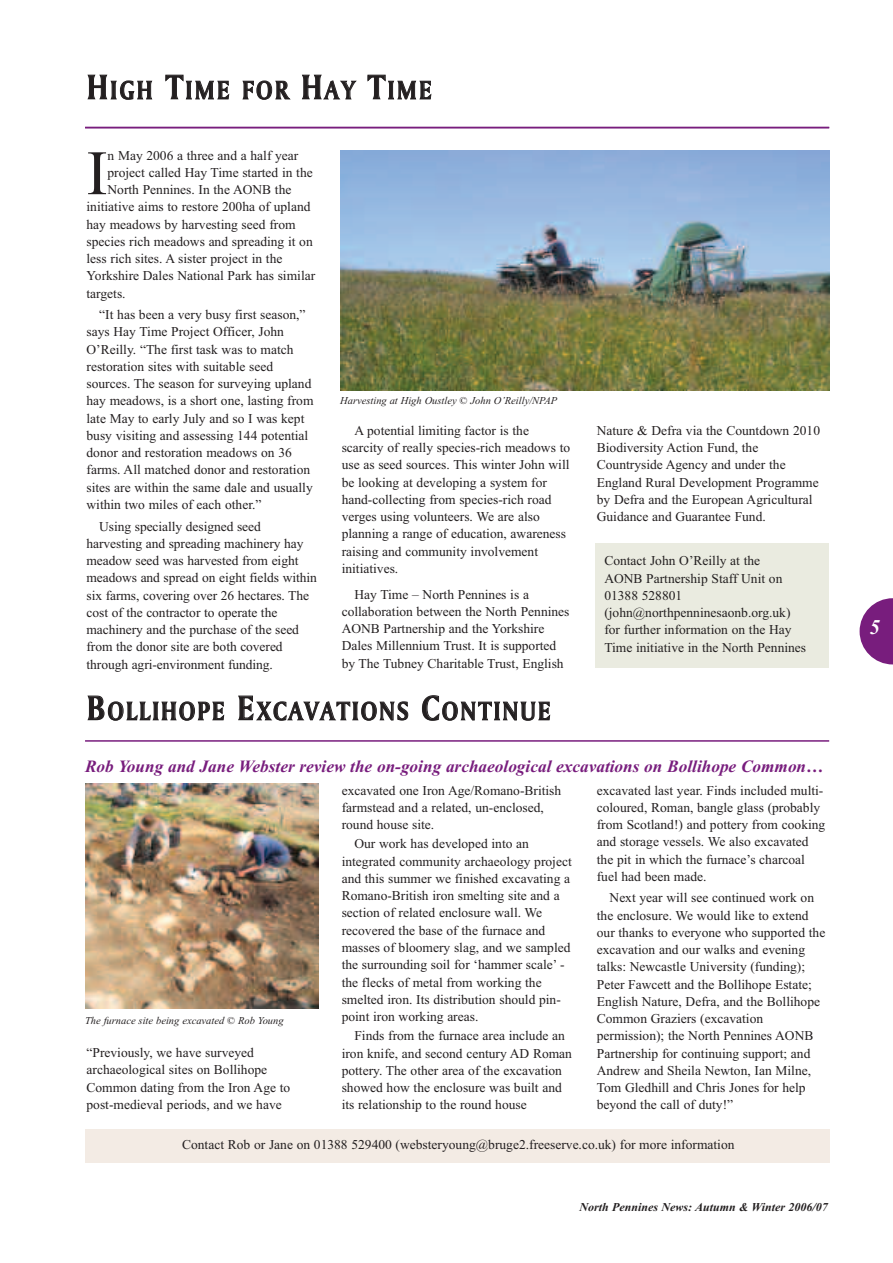
<style>
.page{position:relative;width:893px;height:1263px;background:#fff}
.page>*{position:absolute;margin:0;border:0;box-sizing:border-box;transform-origin:0 0}
.t1{font:63.3px "Times New Roman";color:#231f20}
.t2{font:27px "Amerigo BT Bold A";letter-spacing:.09em;color:#231f20;scale:.9 1}
.t3{font:27px "Amerigo BT Bold A";letter-spacing:.11em;color:#231f20;scale:.9 1}
.t4{font:italic 700 21px "Times New Roman";color:#fff}
.t5{font:italic 700 17.25px "Times New Roman";color:#781d7d}
.t6{font:13.5px/17.2px "Times New Roman";color:#231f20}
.t7{font:italic 700 12px "Times New Roman";color:#231f20}
.t8{font:italic 10.5px "Times New Roman";color:#231f20}
.s1{font-size:36px}
</style>
<div class="page">
<div style="left:85px;top:1129px;width:744px;height:34px;background:#f3ebe4"></div>
<svg style="left:860px;top:598px;width:33px;height:66px"></svg>
<hr style="left:85px;top:127px;width:744px;height:1px;background:#781d7d">
<hr style="left:85px;top:740px;width:744px;height:2px;background:#781d7d">
<img style="left:85px;top:784px;width:234px;height:225px">
<img style="left:340px;top:150px;width:489px;height:240px">
<div style="left:595px;top:543px;width:234px;height:125px;background:#eaebe0"></div>
<p class="t3" style="left:87px;top:74px;width:384px"><span class="s1">H</span>IGH <span class="s1">T</span>IME FOR <span class="s1">H</span>AY <span class="s1">T</span>IME</p>
<p class="t1" style="left:87px;top:135px;width:23px">I</p>
<p class="t6" style="left:108px;top:146px;width:192px">n May 2006 a three and a half year</p>
<p class="t6" style="left:108px;top:164px;width:207px">project called Hay Time started in the</p>
<p class="t6" style="left:108px;top:181px;width:185px">North Pennines. In the AONB the</p>
<p class="t6" style="left:87px;top:198px;width:226px">initiative aims to restore 200ha of upland</p>
<p class="t6" style="left:87px;top:215px;width:211px">hay meadows by harvesting seed from</p>
<p class="t6" style="left:87px;top:233px;width:228px">species rich meadows and spreading it on</p>
<p class="t6" style="left:87px;top:250px;width:197px">less rich sites. A sister project in the</p>
<p class="t6" style="left:87px;top:267px;width:230px">Yorkshire Dales National Park has similar</p>
<p class="t6" style="left:87px;top:284px;width:41px">targets.</p>
<p class="t6" style="left:87px;top:306px;width:228px;text-indent:13px">“It has been a very busy first season,” says Hay Time Project Officer, John O’Reilly. “The first task was to match restoration sites with suitable seed sources. The season for surveying upland hay meadows, is a short one, lasting from late May to early July and so I was kept busy visiting and assessing 144 potential donor and restoration meadows on 36 farms. All matched donor and restoration sites are within the same dale and usually within two miles of each other.”</p>
<p class="t6" style="left:87px;top:517px;width:232px;text-indent:13px">Using specially designed seed harvesting and spreading machinery hay meadow seed was harvested from eight meadows and spread on eight fields within six farms, covering over 26 hectares. The cost of the contractor to operate the machinery and the purchase of the seed from the donor site are both covered through agri-environment funding.</p>
<p class="t8" style="left:340px;top:394px;width:218px">Harvesting at High Oustley © John O’Reilly/NPAP</p>
<p class="t6" style="left:342px;top:421px;width:230px;text-indent:13px">A potential limiting factor is the scarcity of really species-rich meadows to use as seed sources. This winter John will be looking at developing a system for hand-collecting from species-rich road verges using volunteers. We are also planning a range of education, awareness raising and community involvement initiatives.</p>
<p class="t6" style="left:342px;top:585px;width:229px;text-indent:13px">Hay Time – North Pennines is a collaboration between the North Pennines AONB Partnership and the Yorkshire Dales Millennium Trust. It is supported by The Tubney Charitable Trust, English</p>
<p class="t2" style="left:87px;top:695px;width:516px"><span class="s1">B</span>OLLIHOPE <span class="s1">E</span>XCAVATIONS <span class="s1">C</span>ONTINUE</p>
<p class="t6" style="left:597px;top:421px;width:225px">Nature &amp; Defra via the Countdown 2010<br>Biodiversity Action Fund, the Countryside Agency and under the England Rural Development Programme by Defra and the European Agricultural Guidance and Guarantee Fund.</p>
<p class="t6" style="left:604px;top:552px;width:203px">Contact John O’Reilly at the<br>AONB Partnership Staff Unit on<br>01388 528801 (john@northpenninesaonb.org.uk) for further information on the Hay<br>Time initiative in the North Pennines</p>
<p class="t5" style="left:85px;top:755px;width:740px">Rob Young and Jane Webster review the on-going archaeological excavations on Bollihope Common…</p>
<p class="t8" style="left:85px;top:1014px;width:200px">The furnace site being excavated © Rob Young</p>
<p class="t6" style="left:87px;top:1044px;width:205px">“Previously, we have surveyed archaeological sites on Bollihope Common dating from the Iron Age to post-medieval periods, and we have</p>
<p class="t6" style="left:342px;top:781px;width:221px">excavated one Iron Age/Romano-British farmstead and a related, un-enclosed, round house site.</p>
<p class="t6" style="left:342px;top:835px;width:232px;text-indent:13px">Our work has developed into an integrated community archaeology project and this summer we finished excavating a Romano-British iron smelting site and a section of related enclosure wall. We recovered the base of the furnace and masses of bloomery slag, and we sampled the surrounding soil for ‘hammer scale’ - the flecks of metal from working the smelted iron. Its distribution should pin&shy;point iron working areas.</p>
<p class="t6" style="left:342px;top:1027px;width:232px;text-indent:13px">Finds from the furnace area include an iron knife, and second century AD Roman pottery. The other area of the excavation showed how the enclosure was built and its relationship to the round house</p>
<p class="t6" style="left:597px;top:781px;width:230px">excavated last year. Finds included multi&shy;coloured, Roman, bangle glass (probably from Scotland!) and pottery from cooking and storage vessels. We also excavated the pit in which the furnace’s charcoal fuel had been made.</p>
<p class="t6" style="left:597px;top:889px;width:230px;text-indent:13px">Next year will see continued work on the enclosure. We would like to extend our thanks to everyone who supported the excavation and our walks and evening talks: Newcastle University (funding); Peter Fawcett and the Bollihope Estate; English Nature, Defra, and the Bollihope Common Graziers (excavation permission); the North Pennines AONB Partnership for continuing support; and Andrew and Sheila Newton, Ian Milne, Tom Gledhill and Chris Jones for help beyond the call of duty!”</p>
<p class="t6" style="left:182px;top:1136px;width:554px">Contact Rob or Jane on 01388 529400 (websteryoung@bruge2.freeserve.co.uk) for more information</p>
<p class="t7" style="left:580px;top:1200px;width:250px">North Pennines News: Autumn &amp; Winter 2006/07</p>
<p class="t4" style="left:870px;top:615px;width:12px">5</p>
</div>
